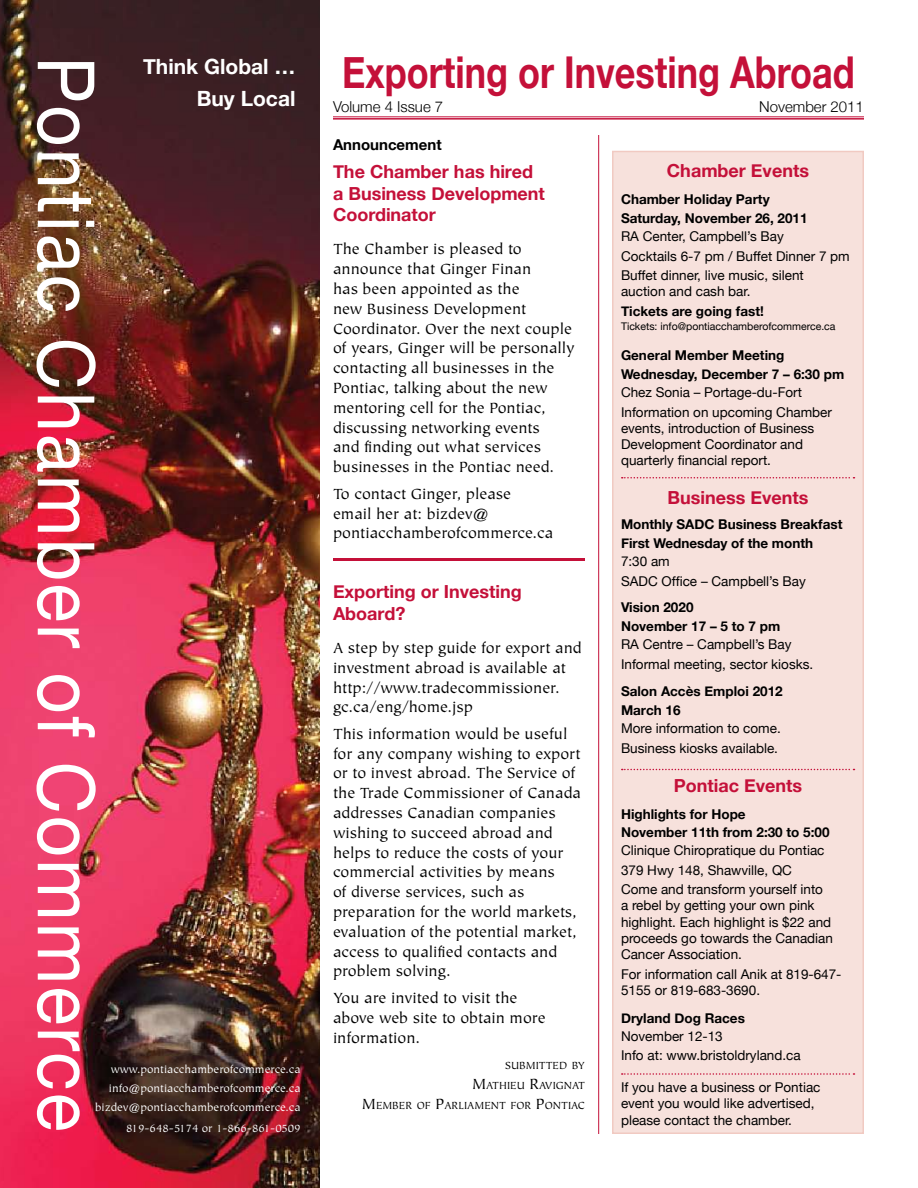
<style>
.page{position:relative;width:918px;height:1188px;background:#fff}
.page>*{position:absolute;margin:0;border:0;box-sizing:border-box;transform-origin:0 0}
.t1{font:79.2px "Helvetica Neue";letter-spacing:.03em;color:#fff;scale:.91 1}
.t2{font:700 43.95px "Helvetica Neue";color:#c41039;scale:.82 1}
.t3{font:700 21px/32px "Helvetica Neue";color:#fff;text-align:right}
.t4{font:700 18px/21.6px "Helvetica Neue";color:#c41039}
.t5{font:16.5px/19.8px "Tiepolo";color:#000}
.t6{font:300 15px "Helvetica Neue";color:#000}
.t7{font:700 15px "Helvetica Neue";color:#000}
.t8{font:13.5px/19.5px "Helvetica Neue";color:#000}
.t9{font:700 13.5px/18.3px "Helvetica Neue";color:#000}
.t10{font:12px/18.8px "Tiepolo";color:#fff;text-align:right}
.t11{font:11.55px/19.8px "Tiepolo";color:#000;text-align:right}
.t12{font:10.5px "Helvetica Neue";color:#000}
.s1{font-size:16.5px}
</style>
<div class="page">
<img style="left:0;top:0;width:319px;height:1188px">
<hr style="left:333px;top:117px;width:531px;height:1px;background:#c41039">
<hr style="left:333px;top:118px;width:531px;height:2px;background:#c41039">
<div style="left:613px;top:152px;width:250px;height:981px;background:#f7e1dc"></div>
<div style="left:612px;top:151px;width:252px;height:983px;border:2px solid #f1cac2"></div>
<hr style="left:598px;top:135px;width:1px;height:999px;background:#c41039">
<svg style="left:622px;top:1073px;width:233px;height:2px"></svg>
<svg style="left:622px;top:477px;width:233px;height:1px"></svg>
<svg style="left:622px;top:769px;width:233px;height:1px"></svg>
<hr style="left:333px;top:558px;width:252px;height:3px;background:#c41039">
<h1 class="t1" style="left:113px;top:56px;width:1183px;rotate:90deg">Pontiac Chamber of Commerce</h1>
<h2 class="t2" style="left:342px;top:45px;width:627px">Exporting or Investing Abroad</h2>
<p class="t3" style="left:143px;top:51px;width:154px">Think Global …<br>Buy Local</p>
<p class="t6" style="left:333px;top:97px;width:112px">Volume 4 Issue 7</p>
<p class="t6" style="left:759px;top:97px;width:106px">November 2011</p>
<p class="t7" style="left:333px;top:135px;width:110px">Announcement</p>
<p class="t4" style="left:333px;top:160px;width:213px">The Chamber has hired a Business Development<br>Coordinator</p>
<p class="t5" style="left:333px;top:240px;width:243px">The Chamber is pleased to announce that Ginger Finan<br>has been appointed as the<br>new Business Development<br>Coordinator. Over the next couple of years, Ginger will be personally contacting all businesses in the<br>Pontiac, talking about the new mentoring cell for the Pontiac, discussing networking events<br>and finding out what services businesses in the Pontiac need.</p>
<p class="t5" style="left:333px;top:484px;width:222px">To contact Ginger, please email her at: bizdev@ pontiacchamberofcommerce.ca</p>
<p class="t4" style="left:667px;top:160px;width:144px">Chamber Events</p>
<p class="t9" style="left:621px;top:190px;width:188px">Chamber Holiday Party<br>Saturday, November 26, 2011</p>
<p class="t8" style="left:621px;top:226px;width:230px">RA Center, Campbell’s Bay<br>Cocktails 6-7 pm / Buffet Dinner 7 pm<br>Buffet dinner, live music, silent</p>
<p class="t8" style="left:621px;top:281px;width:131px">auction and cash bar.</p>
<p class="t9" style="left:621px;top:301px;width:144px">Tickets are going fast!</p>
<p class="t12" style="left:621px;top:320px;width:216px">Tickets: info@pontiacchamberofcommerce.ca</p>
<p class="t9" style="left:621px;top:346px;width:225px">General Member Meeting<br>Wednesday, December 7 – 6:30 pm</p>
<p class="t8" style="left:621px;top:382px;width:213px">Chez Sonia – Portage-du-Fort<br>Information on upcoming Chamber</p>
<p class="t8" style="left:621px;top:420px;width:195px;line-height:16.2px">events, introduction of Business<br>Development Coordinator and quarterly financial report.</p>
<p class="t4" style="left:667px;top:486px;width:143px">Business Events</p>
<p class="t9" style="left:621px;top:515px;width:223px">Monthly SADC Business Breakfast<br>First Wednesday of the month</p>
<p class="t8" style="left:621px;top:551px;width:186px">7:30 am<br>SADC Office – Campbell’s Bay</p>
<p class="t4" style="left:333px;top:580px;width:190px">Exporting or Investing<br>Aboard?</p>
<p class="t5" style="left:333px;top:638px;width:250px">A step by step guide for export and investment abroad is available at http://www.tradecommissioner. gc.ca/eng/home.jsp</p>
<p class="t5" style="left:333px;top:724px;width:250px">This information would be useful for any company wishing to export or to invest abroad. The Service of the Trade Commissioner of Canada addresses Canadian companies wishing to succeed abroad and helps to reduce the costs of your commercial activities by means<br>of diverse services, such as preparation for the world markets, evaluation of the potential market, access to qualified contacts and problem solving.</p>
<p class="t5" style="left:333px;top:989px;width:214px">You are invited to visit the above web site to obtain more information.</p>
<p class="t11" style="left:362px;top:1056px;width:225px">submitted by<br><span class="s1">M</span>athieu <span class="s1">R</span>avignat<br><span class="s1">M</span> ember of <span class="s1">P</span>arliament for <span class="s1">P</span>ontiac</p>
<p class="t9" style="left:621px;top:598px;width:161px">Vision 2020<br>November 17 – 5 to 7 pm</p>
<p class="t8" style="left:621px;top:634px;width:194px">RA Centre – Campbell’s Bay<br>Informal meeting, sector kiosks.</p>
<p class="t9" style="left:621px;top:682px;width:163px">Salon Accès Emploi 2012<br>March 16</p>
<p class="t8" style="left:621px;top:718px;width:161px">More information to come.<br>Business kiosks available.</p>
<p class="t4" style="left:674px;top:775px;width:130px">Pontiac Events</p>
<p class="t9" style="left:621px;top:804px;width:210px">Highlights for Hope<br>November 11th from 2:30 to 5:00</p>
<p class="t8" style="left:621px;top:841px;width:205px">Clinique Chiropratique du Pontiac<br>379 Hwy 148, Shawville, QC<br>Come and transform yourself into</p>
<p class="t8" style="left:621px;top:897px;width:214px;line-height:16.2px">a rebel by getting your own pink highlight. Each highlight is $22 and proceeds go towards the Canadian<br>Cancer Association.</p>
<p class="t8" style="left:621px;top:965px;width:222px;line-height:16.2px">For information call Anik at 819-647-<br>5155 or 819-683-3690.</p>
<p class="t9" style="left:621px;top:1008px;width:125px">Dryland Dog Races</p>
<p class="t8" style="left:621px;top:1026px;width:181px">November 12-13<br>Info at: www.bristoldryland.ca</p>
<p class="t10" style="left:95px;top:1061px;width:207px">www.pontiacchamberofcommerce.ca info@pontiacchamberofcommerce.ca bizdev@pontiacchamberofcommerce.ca</p>
<p class="t10" style="left:126px;top:1119px;width:176px">819-648-5174 or 1-866-861-0509</p>
<p class="t8" style="left:621px;top:1079px;width:201px;line-height:16.2px">If you have a business or Pontiac event you would like advertised, please contact the chamber.</p>
</div>
